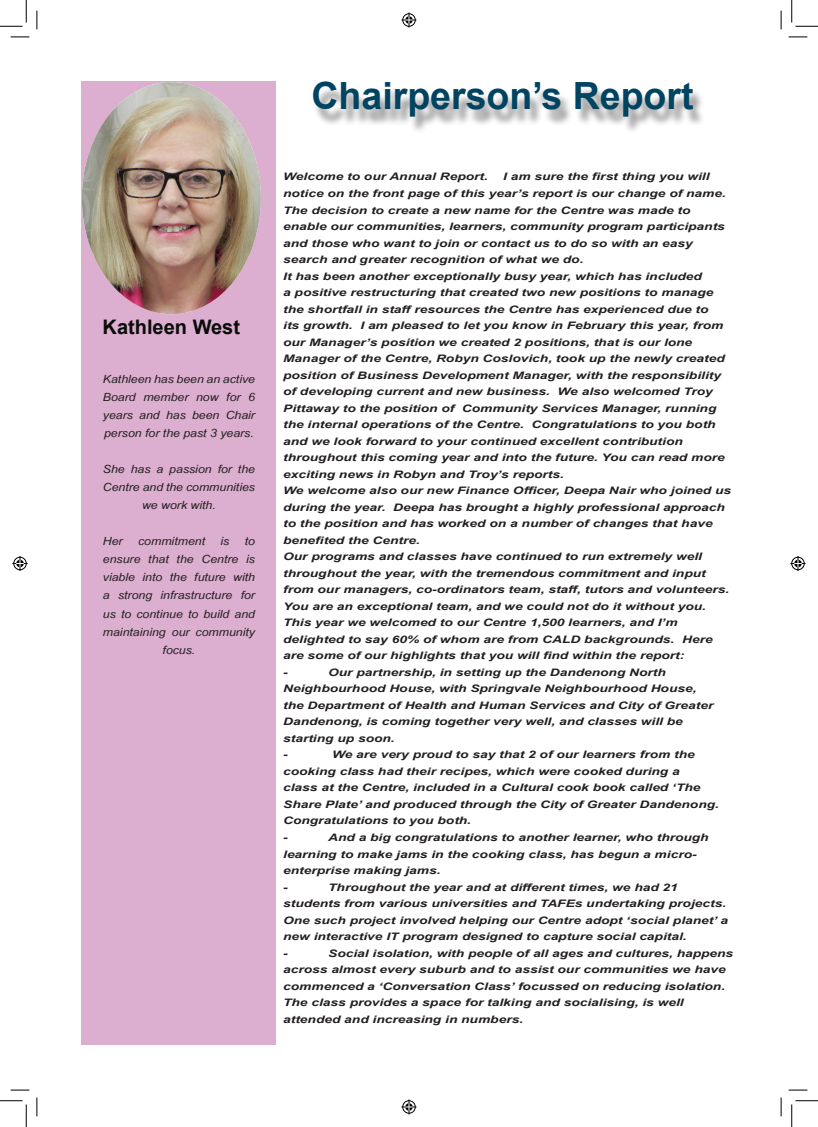
<style>
.page{position:relative;width:818px;height:1127px;background:#fff}
.page>*{position:absolute;margin:0;border:0;box-sizing:border-box;transform-origin:0 0}
.t1{font:700 37.5px "Arial";color:#004462}
.t2{font:700 20px "Arial";color:#090c09}
.t3{font:italic 11.25px/18px "Arial Narrow";color:#231f20;text-align:justify;scale:1.33 1}
.t4{font:italic 700 10.25px/16.5px "Arial";color:#231f20;scale:1.33 1}
</style>
<div class="page">
<div style="left:313px;top:86px;width:393px;height:48px;background:#231f20;opacity:.5"></div>
<div style="left:82px;top:82px;width:194px;height:962px;background:#dcaecf"></div>
<img style="left:82px;top:82px;width:179px;height:232px">
<svg style="left:11px;top:36px;width:18px;height:2px"></svg>
<svg style="left:788px;top:36px;width:19px;height:2px"></svg>
<svg style="left:11px;top:1089px;width:18px;height:1px"></svg>
<svg style="left:788px;top:1089px;width:19px;height:1px"></svg>
<svg style="left:36px;top:11px;width:2px;height:18px"></svg>
<svg style="left:36px;top:1097px;width:2px;height:18px"></svg>
<svg style="left:780px;top:11px;width:2px;height:18px"></svg>
<svg style="left:780px;top:1097px;width:2px;height:18px"></svg>
<svg style="left:0;top:0;width:27px;height:27px"></svg>
<svg style="left:0;top:1100px;width:27px;height:26px"></svg>
<svg style="left:791px;top:0;width:27px;height:27px"></svg>
<svg style="left:791px;top:1100px;width:27px;height:26px"></svg>
<svg style="left:401px;top:13px;width:15px;height:15px"></svg>
<svg style="left:401px;top:1099px;width:15px;height:15px"></svg>
<svg style="left:13px;top:556px;width:15px;height:15px"></svg>
<svg style="left:790px;top:556px;width:15px;height:15px"></svg>
<p class="t2" style="left:103px;top:312px;width:139px">Kathleen West</p>
<p class="t3" style="left:103px;top:370px;width:116px">Kathleen has been an active Board member now for 6 years and has been Chair person for the past 3 years.</p>
<p class="t3" style="left:103px;top:460px;width:116px;text-align:center">She has a passion for the<br>Centre and the communities we work with.</p>
<p class="t3" style="left:103px;top:532px;width:16px">Her</p>
<p class="t3" style="left:138px;top:532px;width:52px">commitment</p>
<p class="t3" style="left:220px;top:532px;width:8px">is</p>
<p class="t3" style="left:245px;top:532px;width:9px">to</p>
<p class="t3" style="left:103px;top:550px;width:116px">ensure that the Centre is</p>
<p class="t3" style="left:103px;top:568px;width:116px">viable into the future with</p>
<p class="t3" style="left:103px;top:586px;width:116px">a strong infrastructure for</p>
<p class="t3" style="left:103px;top:604px;width:116px">us to continue to build and</p>
<p class="t3" style="left:103px;top:622px;width:116px">maintaining our community</p>
<p class="t3" style="left:163px;top:640px;width:26px">focus.</p>
<p class="t1" style="left:311px;top:70px;width:384px">Chairperson’s Report</p>
<p class="t4" style="left:283px;top:169px;width:334px;text-indent:220px">I am sure the first thing you will notice on the front page of this year’s report is our change of name.<br>The decision to create a new name for the Centre was made to enable our communities, learners, community program participants and those who want to join or contact us to do so with an easy search and greater recognition of what we do.</p>
<p class="t4" style="left:283px;top:268px;width:334px">It has been another exceptionally busy year, which has included<br>a positive restructuring that created two new positions to manage the shortfall in staff resources the Centre has experienced due to its growth. I am pleased to let you know in February this year, from our Manager’s position we created 2 positions, that is our lone Manager of the Centre, Robyn Coslovich, took up the newly created position of Business Development Manager, with the responsibility of developing current and new business. We also welcomed Troy Pittaway to the position of Community Services Manager, running the internal operations of the Centre. Congratulations to you both and we look forward to your continued excellent contribution throughout this coming year and into the future. You can read more exciting news in Robyn and Troy’s reports.</p>
<p class="t4" style="left:283px;top:482px;width:338px">We welcome also our new Finance Officer, Deepa Nair who joined us during the year. Deepa has brought a highly professional approach to the position and has worked on a number of changes that have benefited the Centre.</p>
<p class="t4" style="left:283px;top:548px;width:337px">Our programs and classes have continued to run extremely well throughout the year, with the tremendous commitment and input from our managers, co-ordinators team, staff, tutors and volunteers.<br>You are an exceptional team, and we could not do it without you.</p>
<p class="t4" style="left:283px;top:614px;width:324px">This year we welcomed to our Centre 1,500 learners, and I’m delighted to say 60% of whom are from CALD backgrounds. Here are some of our highlights that you will find within the report:</p>
<p class="t4" style="left:283px;top:664px;width:5px">-</p>
<p class="t4" style="left:283px;top:169px;width:155px">Welcome to our Annual Report.</p>
<p class="t4" style="left:283px;top:664px;width:325px;text-indent:45px">Our partnership, in setting up the Dandenong North Neighbourhood House, with Springvale Neighbourhood House, the Department of Health and Human Services and City of Greater Dandenong, is coming together very well, and classes will be starting up soon.</p>
<p class="t4" style="left:283px;top:746px;width:5px">-</p>
<p class="t4" style="left:283px;top:746px;width:329px;text-indent:49px">We are very proud to say that 2 of our learners from the cooking class had their recipes, which were cooked during a<br>class at the Centre, included in a Cultural cook book called ‘The Share Plate’ and produced through the City of Greater Dandenong.<br>Congratulations to you both.</p>
<p class="t4" style="left:283px;top:829px;width:5px">-</p>
<p class="t4" style="left:283px;top:829px;width:321px;text-indent:45px">And a big congratulations to another learner, who through learning to make jams in the cooking class, has begun a micro&shy;enterprise making jams.</p>
<p class="t4" style="left:283px;top:878px;width:5px">-</p>
<p class="t4" style="left:283px;top:878px;width:336px;text-indent:45px">Throughout the year and at different times, we had 21 students from various universities and TAFEs undertaking projects.<br>One such project involved helping our Centre adopt ‘social planet’ a new interactive IT program designed to capture social capital.</p>
<p class="t4" style="left:283px;top:944px;width:5px">-</p>
<p class="t4" style="left:283px;top:944px;width:340px;text-indent:45px">Social isolation, with people of all ages and cultures, happens across almost every suburb and to assist our communities we have commenced a ‘Conversation Class’ focussed on reducing isolation.<br>The class provides a space for talking and socialising, is well attended and increasing in numbers.</p>
</div>
